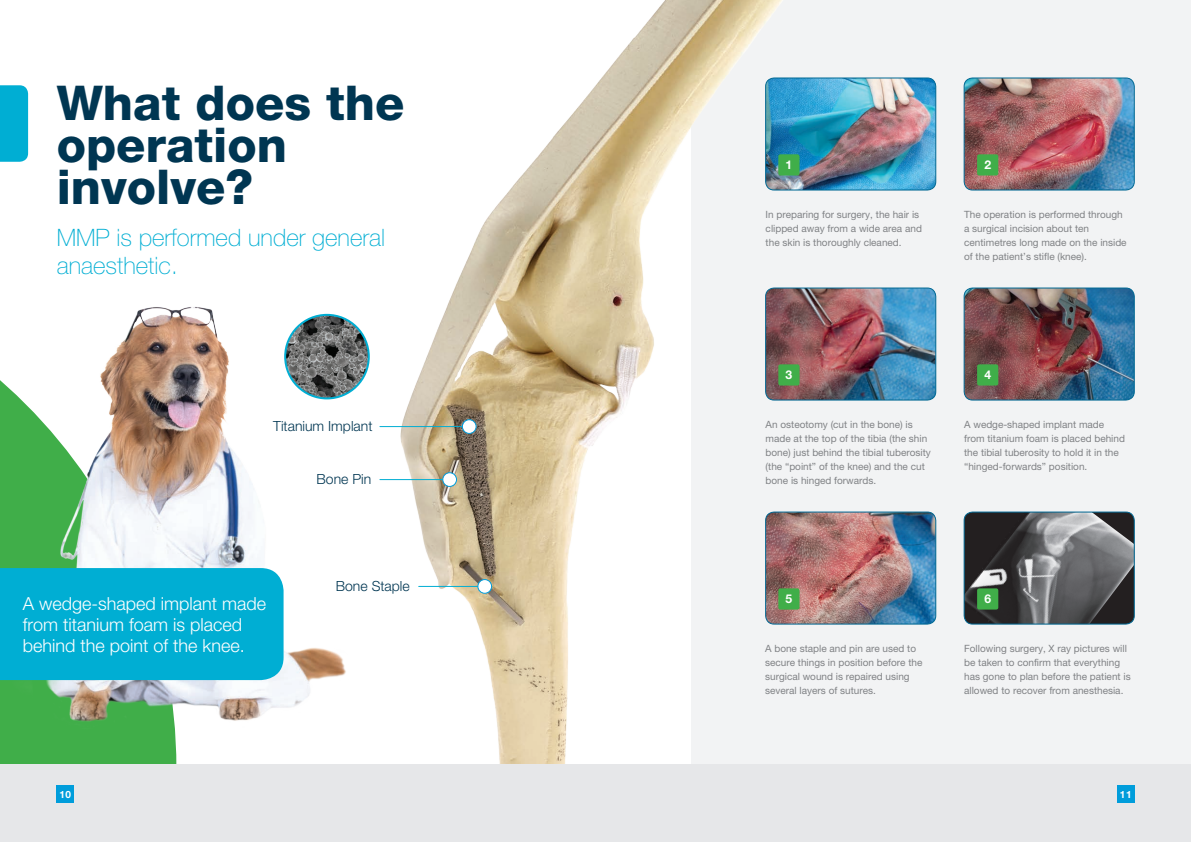
<style>
.page{position:relative;width:1191px;height:842px;background:#fff}
.page>*{position:absolute;margin:0;border:0;box-sizing:border-box;transform-origin:0 0}
.t1{font:800 48px/42px "Helvetica Neue";color:#003652}
.t2{font:100 24px/28px "Helvetica Neue";color:#00aed3}
.t3{font:300 18px/21px "Helvetica Neue";color:#fff}
.t4{font:300 14px "Helvetica Neue";color:#003652}
.t5{font:700 12.1px "Helvetica Neue";color:#fff}
.t6{font:10px/14px "Helvetica Neue";color:#808285}
.t7{font:700 10px "Helvetica Neue";color:#fff}
</style>
<div class="page">
<div style="left:692px;top:0;width:499px;height:842px;background:#f2f3f4"></div>
<svg style="left:0;top:757px;width:176px;height:7px"></svg>
<img style="left:387px;top:0;width:421px;height:764px">
<hr style="left:380px;top:479px;width:70px;height:1px;background:#00aed3">
<div style="left:443px;top:473px;width:13px;height:13px;background:#fff;border-radius:50%"></div>
<div style="left:442px;top:472px;width:15px;height:15px;border:1px solid #009ddb;border-radius:50%"></div>
<hr style="left:380px;top:426px;width:89px;height:1px;background:#00aed3">
<div style="left:462px;top:420px;width:14px;height:13px;background:#fff;border-radius:50%"></div>
<div style="left:462px;top:419px;width:14px;height:15px;border:1px solid #009ddb;border-radius:50%"></div>
<hr style="left:419px;top:586px;width:67px;height:1px;background:#00aed3">
<div style="left:478px;top:580px;width:13px;height:13px;background:#fff;border-radius:50%"></div>
<div style="left:477px;top:579px;width:15px;height:15px;border:1px solid #009ddb;border-radius:50%"></div>
<img style="left:0;top:307px;width:387px;height:450px">
<div style="left:0;top:85px;width:28px;height:77px;background:#00aed3"></div>
<div style="left:0;top:568px;width:283px;height:112px;background:#00aed3"></div>
<img style="left:765px;top:78px;width:170px;height:112px">
<div style="left:765px;top:77px;width:171px;height:113px;border:1px solid #006893;border-radius:9px"></div>
<img style="left:965px;top:78px;width:169px;height:112px">
<div style="left:963px;top:77px;width:171px;height:113px;border:1px solid #006893;border-radius:9px"></div>
<img style="left:765px;top:288px;width:170px;height:112px">
<div style="left:765px;top:287px;width:171px;height:113px;border:1px solid #006893;border-radius:9px"></div>
<img style="left:965px;top:288px;width:169px;height:112px">
<div style="left:963px;top:287px;width:171px;height:113px;border:1px solid #006893;border-radius:9px"></div>
<img style="left:765px;top:512px;width:170px;height:112px">
<div style="left:765px;top:511px;width:171px;height:113px;border:1px solid #006893;border-radius:9px"></div>
<img style="left:964px;top:512px;width:170px;height:112px">
<div style="left:963px;top:511px;width:171px;height:113px;border:1px solid #006893;border-radius:9px"></div>
<div style="left:778px;top:154px;width:21px;height:21px;background:#40ae49;border-radius:2px"></div>
<div style="left:977px;top:154px;width:21px;height:21px;background:#40ae49;border-radius:2px"></div>
<div style="left:778px;top:364px;width:21px;height:21px;background:#40ae49;border-radius:2px"></div>
<div style="left:977px;top:364px;width:21px;height:21px;background:#40ae49;border-radius:2px"></div>
<div style="left:778px;top:588px;width:21px;height:21px;background:#40ae49;border-radius:2px"></div>
<div style="left:977px;top:588px;width:21px;height:21px;background:#40ae49;border-radius:2px"></div>
<div style="left:0;top:764px;width:1191px;height:78px;background:#e6e7e9"></div>
<div style="left:57px;top:785px;width:17px;height:17px;background:#009ddb"></div>
<div style="left:1117px;top:785px;width:17px;height:17px;background:#009ddb"></div>
<h1 class="t1" style="left:57px;top:82px;width:349px">What does the operation involve?</h1>
<h2 class="t2" style="left:57px;top:223px;width:330px">MMP is performed under general anaesthetic.</h2>
<h3 class="t4" style="left:273px;top:417px;width:101px">Titanium Implant</h3>
<h3 class="t4" style="left:316px;top:470px;width:56px">Bone Pin</h3>
<h3 class="t3" style="left:23px;top:593px;width:245px">A wedge-shaped implant made from titanium foam is placed behind the point of the knee.</h3>
<h3 class="t4" style="left:336px;top:577px;width:75px">Bone Staple</h3>
<p class="t5" style="left:785px;top:157px;width:8px">1</p>
<p class="t5" style="left:984px;top:157px;width:8px">2</p>
<p class="t6" style="left:765px;top:207px;width:158px">In preparing for surgery, the hair is clipped away from a wide area and the skin is thoroughly cleaned.</p>
<p class="t6" style="left:964px;top:207px;width:164px">The operation is performed through a surgical incision about ten centimetres long made on the inside of the patient’s stifle (knee).</p>
<p class="t5" style="left:785px;top:367px;width:8px">3</p>
<p class="t5" style="left:984px;top:367px;width:8px">4</p>
<p class="t6" style="left:765px;top:417px;width:167px">An osteotomy (cut in the bone) is made at the top of the tibia (the shin bone) just behind the tibial tuberosity (the “point” of the knee) and the cut bone is hinged forwards.</p>
<p class="t6" style="left:964px;top:417px;width:162px">A wedge-shaped implant made from titanium foam is placed behind the tibial tuberosity to hold it in the “hinged-forwards” position.</p>
<p class="t5" style="left:785px;top:591px;width:8px">5</p>
<p class="t5" style="left:984px;top:591px;width:8px">6</p>
<p class="t6" style="left:765px;top:641px;width:159px">A bone staple and pin are used to secure things in position before the surgical wound is repaired using several layers of sutures.</p>
<p class="t6" style="left:964px;top:641px;width:168px">Following surgery, X ray pictures will be taken to confirm that everything has gone to plan before the patient is allowed to recover from anesthesia.</p>
<p class="t7" style="left:59px;top:788px;width:13px">10</p>
<p class="t7" style="left:1120px;top:788px;width:13px">11</p>
</div>
